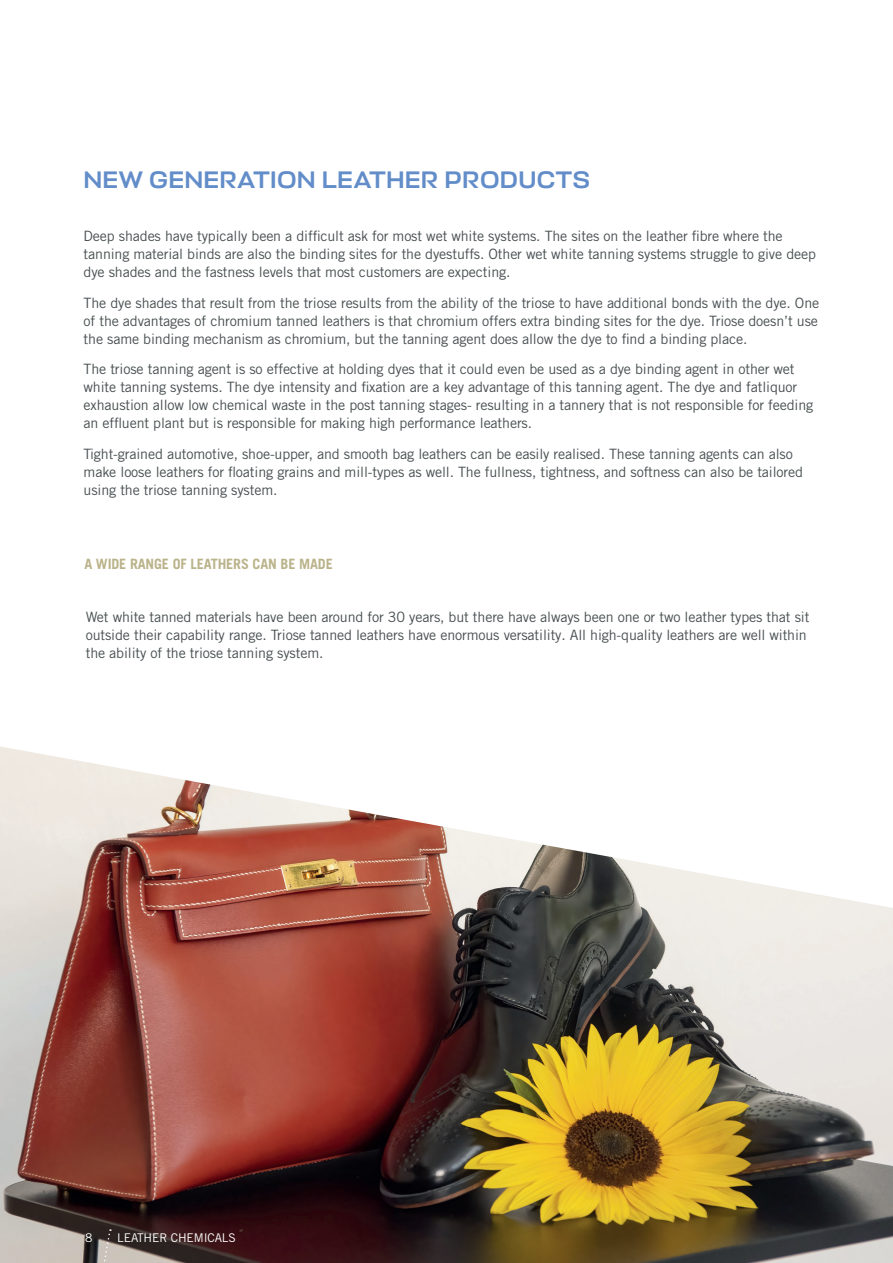
<style>
.page{position:relative;width:893px;height:1263px;background:#fff}
.page>*{position:absolute;margin:0;border:0;box-sizing:border-box;transform-origin:0 0}
.t1{font:500 24px "Stapel";letter-spacing:.03em;color:#628dc9}
.t2{font:14.25px/18px "Trade Gothic LT Pro";letter-spacing:-.01em;color:#484f51}
.t3{font:700 14.25px "Trade Gothic LT Pro";letter-spacing:-.01em;color:#bab38a}
.t4{font:12px "Trade Gothic LT Pro";letter-spacing:-.01em;color:#fff}
</style>
<div class="page">
<img style="left:0;top:908px;width:893px;height:355px">
<svg style="left:0;top:746px;width:891px;height:162px"></svg>
<svg style="left:102px;top:1229px;width:9px;height:34px"></svg>
<h1 class="t1" style="left:84px;top:165px;width:508px">NEW GENERATION LEATHER PRODUCTS</h1>
<p class="t2" style="left:84px;top:227px;width:734px">Deep shades have typically been a difficult ask for most wet white systems. The sites on the leather fibre where the tanning material binds are also the binding sites for the dyestuffs. Other wet white tanning systems struggle to give deep dye shades and the fastness levels that most customers are expecting.</p>
<p class="t2" style="left:84px;top:293px;width:737px;text-align:justify">The dye shades that result from the triose results from the ability of the triose to have additional bonds with the dye. One of the advantages of chromium tanned leathers is that chromium offers extra binding sites for the dye. Triose doesn’t use the same binding mechanism as chromium, but the tanning agent does allow the dye to find a binding place.</p>
<p class="t2" style="left:84px;top:360px;width:731px">The triose tanning agent is so effective at holding dyes that it could even be used as a dye binding agent in other wet white tanning systems. The dye intensity and fixation are a key advantage of this tanning agent. The dye and fatliquor exhaustion allow low chemical waste in the post tanning stages- resulting in a tannery that is not responsible for feeding an effluent plant but is responsible for making high performance leathers.</p>
<p class="t2" style="left:84px;top:445px;width:721px">Tight-grained automotive, shoe-upper, and smooth bag leathers can be easily realised. These tanning agents can also make loose leathers for floating grains and mill-types as well. The fullness, tightness, and softness can also be tailored using the triose tanning system.</p>
<p class="t3" style="left:84px;top:555px;width:250px">A WIDE RANGE OF LEATHERS CAN BE MADE</p>
<p class="t2" style="left:86px;top:608px;width:725px">Wet white tanned materials have been around for 30 years, but there have always been one or two leather types that sit outside their capability range. Triose tanned leathers have enormous versatility. All high-quality leathers are well within the ability of the triose tanning system.</p>
<p class="t4" style="left:85px;top:1230px;width:9px">8</p>
<p class="t4" style="left:117px;top:1230px;width:120px">LEATHER CHEMICALS</p>
</div>
